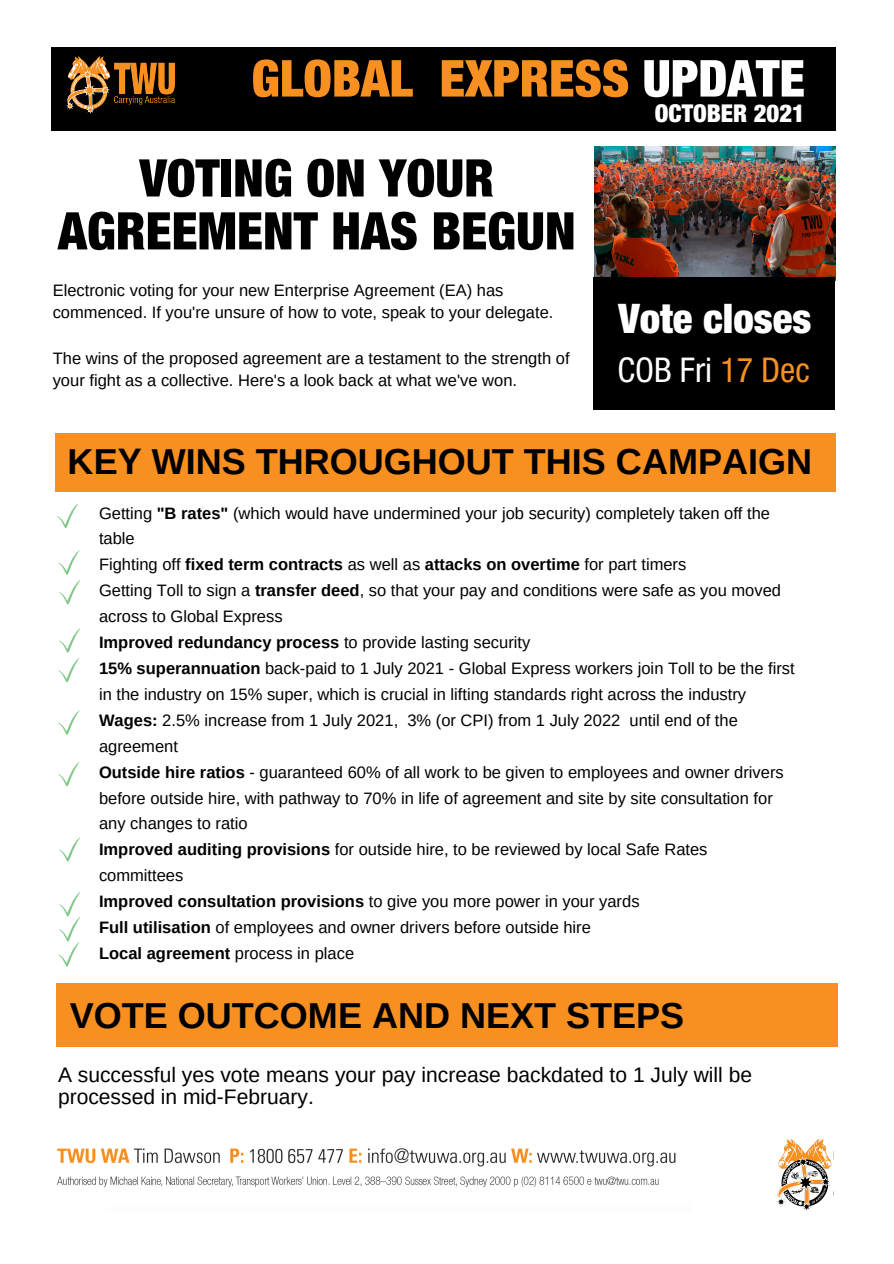
<style>
.page{position:relative;width:894px;height:1264px;background:#fff}
.page>*{position:absolute;margin:0;border:0;box-sizing:border-box;transform-origin:0 0}
.t1{font:900 condensed 51.9px/52.9px "Helvetica Neue LT Std";color:#000;text-align:center}
.t2{font:900 condensed 51px "Helvetica Neue LT Std";color:#f79020}
.t3{font:900 condensed 40.8px "Helvetica Neue LT Std";color:#fff}
.t4{font:700 36px "Arimo";color:#000}
.t5{font:condensed 34.05px "Helvetica Neue LT Std";color:#fff}
.t6{font:900 condensed 24.6px "Helvetica Neue LT Std";color:#fff}
.t7{font:21px/21.5px "Arimo";color:#000}
.t8{font:16.5px/26px "Arimo";color:#000}
.t9{font:700 16.5px "Arimo";color:#000}
.s1{color:#fff}
.s2{color:#f79020}
.s3{font-weight:700}
.s4{font-weight:400}
</style>
<div class="page">
<div style="left:51px;top:48px;width:784px;height:83px;background:#000"></div>
<img style="left:66px;top:56px;width:108px;height:58px">
<img style="left:776px;top:1139px;width:56px;height:72px">
<img style="left:57px;top:1148px;width:619px;height:39px">
<div style="left:55px;top:433px;width:780px;height:58px;background:#f79020"></div>
<svg style="left:57px;top:503px;width:21px;height:25px"></svg>
<svg style="left:58px;top:550px;width:22px;height:54px"></svg>
<svg style="left:58px;top:628px;width:22px;height:54px"></svg>
<svg style="left:58px;top:710px;width:21px;height:25px"></svg>
<svg style="left:59px;top:837px;width:21px;height:25px"></svg>
<svg style="left:58px;top:762px;width:21px;height:24px"></svg>
<svg style="left:58px;top:892px;width:22px;height:74px"></svg>
<img style="left:594px;top:146px;width:241px;height:134px">
<div style="left:56px;top:983px;width:781px;height:63px;background:#f79020"></div>
<div style="left:593px;top:277px;width:241px;height:133px;background:#000"></div>
<p class="t2" style="left:251px;top:60px;width:555px">GLOBAL EXPRESS <span class="s1">UPDATE</span></p>
<p class="t6" style="left:654px;top:105px;width:152px">OCTOBER 2021</p>
<p class="t1" style="left:58px;top:159px;width:519px">VOTING ON YOUR<br>AGREEMENT HAS BEGUN</p>
<p class="t8" style="left:53px;top:279px;width:502px;line-height:22.5px">Electronic voting for your new Enterprise Agreement (EA) has commenced. If you're unsure of how to vote, speak to your delegate.</p>
<p class="t8" style="left:53px;top:346px;width:518px;line-height:22.5px">The wins of the proposed agreement are a testament to the strength of your fight as a collective. Here's a look back at what we've won.</p>
<p class="t3" style="left:618px;top:304px;width:194px">Vote closes</p>
<p class="t5" style="left:617px;top:358px;width:194px">COB Fri <span class="s2">17 Dec</span></p>
<p class="t4" style="left:68px;top:441px;width:745px">KEY WINS THROUGHOUT THIS CAMPAIGN</p>
<p class="t8" style="left:99px;top:500px;width:672px">Getting <span class="s3">"B rates"</span> (which would have undermined your job security) completely taken off the table</p>
<p class="t9" style="left:99px;top:555px;width:588px"><span class="s4">Fighting off</span> fixed term contracts <span class="s4">as well as</span> attacks on overtime <span class="s4">for part timers</span></p>
<p class="t8" style="left:99px;top:577px;width:683px">Getting Toll to sign a <span class="s3">transfer deed</span>, so that your pay and conditions were safe as you moved across to Global Express</p>
<p class="t9" style="left:99px;top:633px;width:433px">Improved redundancy process <span class="s4">to provide lasting security</span></p>
<p class="t8" style="left:99px;top:655px;width:697px"><span class="s3">15% superannuation</span> back-paid to 1 July 2021 - Global Express workers join Toll to be the first in the industry on 15% super, which is crucial in lifting standards right across the industry</p>
<p class="t8" style="left:99px;top:707px;width:640px"><span class="s3">Wages:</span> 2.5% increase from 1 July 2021, 3% (or CPI) from 1 July 2022 until end of the agreement</p>
<p class="t8" style="left:99px;top:759px;width:686px"><span class="s3">Outside hire ratios</span> - guaranteed 60% of all work to be given to employees and owner drivers before outside hire, with pathway to 70% in life of agreement and site by site consultation for any changes to ratio</p>
<p class="t8" style="left:99px;top:836px;width:610px"><span class="s3">Improved auditing provisions</span> for outside hire, to be reviewed by local Safe Rates committees</p>
<p class="t9" style="left:99px;top:892px;width:542px">Improved consultation provisions <span class="s4">to give you more power in your yards</span></p>
<p class="t8" style="left:99px;top:914px;width:493px"><span class="s3">Full utilisation</span> of employees and owner drivers before outside hire</p>
<p class="t9" style="left:99px;top:944px;width:256px">Local agreement <span class="s4">process in place</span></p>
<p class="t4" style="left:70px;top:995px;width:615px">VOTE OUTCOME AND NEXT STEPS</p>
<p class="t7" style="left:58px;top:1064px;width:695px">A successful yes vote means your pay increase backdated to 1 July will be processed in mid-February.</p>
</div>
